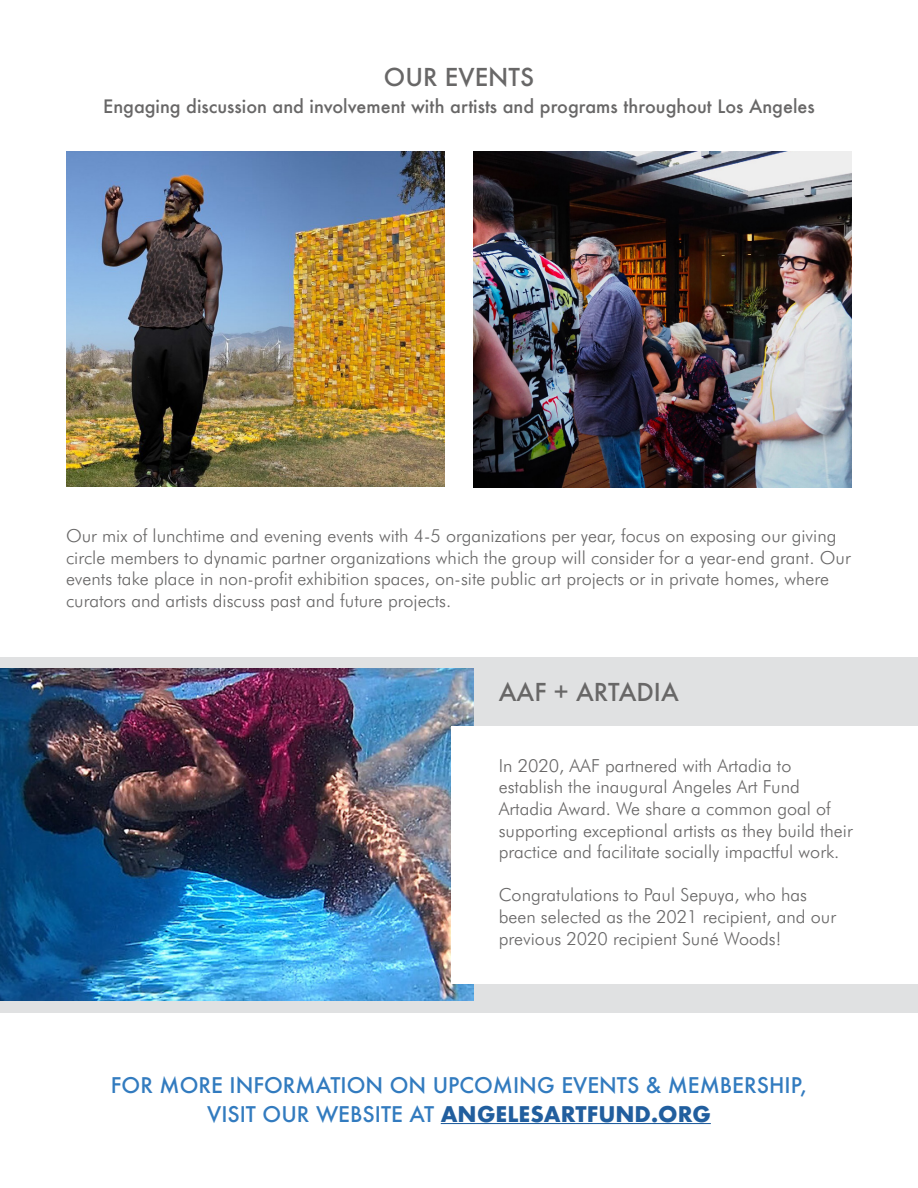
<style>
.page{position:relative;width:918px;height:1188px;background:#fff}
.page>*{position:absolute;margin:0;border:0;box-sizing:border-box;transform-origin:0 0}
.t1{font:500 24px "Futura";color:#686767}
.t2{font:500 21px/28.5px "Futura";color:#327bbf;text-align:center}
.t3{font:500 21px "Futura";color:#686767}
.t4{font:300 18px/21.6px "Futura BT";color:#686767}
.t5{font:500 18px "Futura";color:#686767}
.s1{font-weight:700;color:#215e9e}
</style>
<div class="page">
<hr style="left:441px;top:1123px;width:270px;height:1px;background:#215e9e">
<img style="left:67px;top:151px;width:378px;height:335px">
<img style="left:474px;top:151px;width:378px;height:336px">
<div style="left:0;top:657px;width:918px;height:355px;background:#e0e1e2"></div>
<img style="left:0;top:669px;width:474px;height:332px">
<div style="left:452px;top:726px;width:466px;height:257px;background:#fff"></div>
<h1 class="t1" style="left:384px;top:60px;width:152px">OUR EVENTS</h1>
<p class="t5" style="left:103px;top:94px;width:713px">Engaging discussion and involvement with artists and programs throughout Los Angeles</p>
<p class="t4" style="left:66px;top:525px;width:786px">Our mix of lunchtime and evening events with 4-5 organizations per year, focus on exposing our giving circle members to dynamic partner organizations which the group will consider for a year-end grant. Our events take place in non-profit exhibition spaces, on-site public art projects or in private homes, where curators and artists discuss past and future projects.</p>
<h1 class="t1" style="left:499px;top:676px;width:182px">AAF + ARTADIA</h1>
<p class="t3" style="left:453px;top:690px;width:208px">THE AAF FOUNDERS</p>
<p class="t4" style="left:499px;top:755px;width:355px">In 2020, AAF partnered with Artadia to establish the inaugural Angeles Art Fund Artadia Award. We share a common goal of supporting exceptional artists as they build their practice and facilitate socially impactful work.</p>
<p class="t4" style="left:499px;top:884px;width:339px">Congratulations to Paul Sepuya, who has been selected as the 2021 recipient, and our previous 2020 recipient Suné Woods!</p>
<p class="t2" style="left:111px;top:1071px;width:698px">FOR MORE INFORMATION ON UPCOMING EVENTS &amp; MEMBERSHIP,<br>VISIT OUR WEBSITE AT <span class="s1">ANGELESARTFUND.ORG</span></p>
</div>
